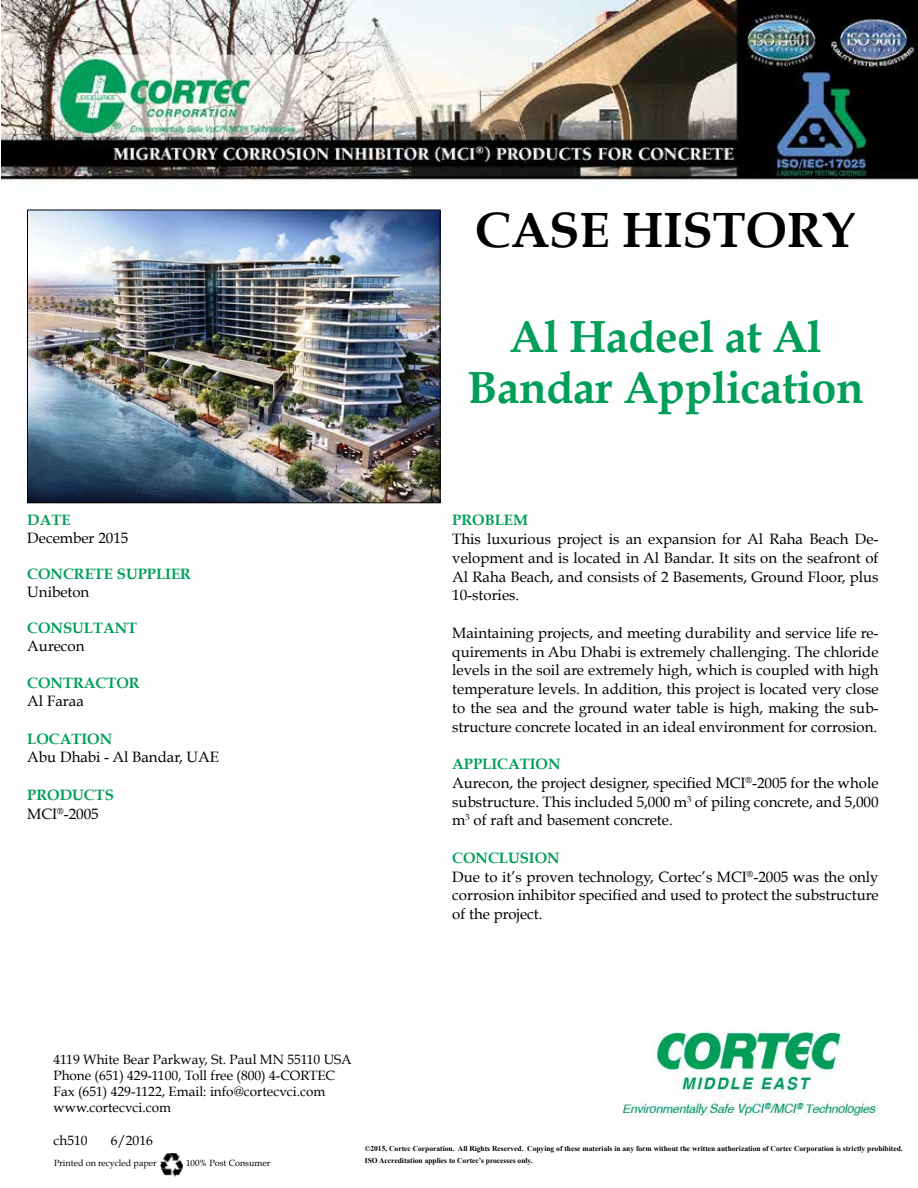
<style>
.page{position:relative;width:918px;height:1188px;background:#fff}
.page>*{position:absolute;margin:0;border:0;box-sizing:border-box;transform-origin:0 0}
.t1{font:700 49.5px "Book Antiqua";color:#000}
.t2{font:700 45px/51px "Book Antiqua";letter-spacing:-.01em;color:#009e59;text-align:center}
.t3{font:15px/18.8px "Book Antiqua";color:#000;text-align:justify}
.t4{font:700 15px/18.8px "Book Antiqua";color:#009e59}
.t5{font:13.5px/16.2px "Book Antiqua";color:#000}
.t6{font:9px "Book Antiqua";color:#000}
.t7{font:700 7.5px/12px "Times New Roman";color:#000}
.s1{font-weight:400;color:#000}
.s2{font-weight:700;color:#009e59}
</style>
<div class="page">
<img style="left:2px;top:0;width:916px;height:504px">
<img style="left:160px;top:1154px;width:23px;height:23px">
<img style="left:622px;top:1031px;width:260px;height:86px">
<img style="left:29px;top:212px;width:409px;height:289px">
<div style="left:27px;top:210px;width:413px;height:293px;border:1px solid #000"></div>
<p class="t4" style="left:27px;top:511px;width:45px">DATE</p>
<p class="t3" style="left:27px;top:529px;width:103px">December 2015</p>
<p class="t4" style="left:27px;top:565px;width:165px">CONCRETE SUPPLIER</p>
<p class="t3" style="left:27px;top:583px;width:64px">Unibeton</p>
<p class="t4" style="left:27px;top:619px;width:111px">CONSULTANT</p>
<p class="t3" style="left:27px;top:637px;width:59px">Aurecon</p>
<p class="t4" style="left:27px;top:674px;width:114px">CONTRACTOR</p>
<p class="t3" style="left:27px;top:692px;width:58px">Al Faraa</p>
<p class="t4" style="left:27px;top:729px;width:86px">LOCATION</p>
<p class="t3" style="left:27px;top:748px;width:193px">Abu Dhabi - Al Bandar, UAE</p>
<p class="t4" style="left:27px;top:786px;width:88px">PRODUCTS<br><span class="s1">MCI</span><sup>®</sup><span class="s1">-2005</span></p>
<h1 class="t1" style="left:475px;top:202px;width:382px">CASE HISTORY</h1>
<h2 class="t2" style="left:467px;top:312px;width:398px">Al Hadeel at Al<br>Bandar Application</h2>
<p class="t4" style="left:452px;top:511px;width:77px">PROBLEM</p>
<p class="t3" style="left:452px;top:530px;width:428px">This luxurious project is an expansion for Al Raha Beach De&shy;velopment and is located in Al Bandar. It sits on the seafront of Al Raha Beach, and consists of 2 Basements, Ground Floor, plus 10-stories.</p>
<p class="t3" style="left:452px;top:623px;width:428px">Maintaining projects, and meeting durability and service life re&shy;quirements in Abu Dhabi is extremely challenging. The chloride levels in the soil are extremely high, which is coupled with high temperature levels. In addition, this project is located very close to the sea and the ground water table is high, making the sub&shy;structure concrete located in an ideal environment for corrosion.</p>
<p class="t3" style="left:452px;top:755px;width:428px;text-align:left"><span class="s2">APPLICATION<br></span>Aurecon, the project designer, specified MCI<sup>®</sup>-2005 for the whole substructure. This included 5,000 m<sup>3</sup> of piling concrete, and 5,000 m<sup>3</sup> of raft and basement concrete.</p>
<p class="t3" style="left:452px;top:848px;width:428px;text-align:left"><span class="s2">CONCLUSION<br></span>Due to it’s proven technology, Cortec’s MCI<sup>®</sup>-2005 was the only corrosion inhibitor specified and used to protect the substructure of the project.</p>
<p class="t5" style="left:54px;top:1051px;width:300px">4119 White Bear Parkway, St. Paul MN 55110 USA Phone (651) 429-1100, Toll free (800) 4-CORTEC Fax (651) 429-1122, Email: info@cortecvci.com www.cortecvci.com</p>
<p class="t5" style="left:54px;top:1132px;width:36px">ch510</p>
<p class="t5" style="left:111px;top:1132px;width:43px">6/2016</p>
<p class="t6" style="left:54px;top:1157px;width:104px">Printed on recycled paper</p>
<p class="t6" style="left:186px;top:1157px;width:86px">100% Post Consumer</p>
<p class="t7" style="left:365px;top:1142px;width:539px">©2015, Cortec Corporation. All Rights Reserved. Copying of these materials in any form without the written authorization of Cortec Corporation is strictly prohibited.<br>ISO Accreditation applies to Cortec’s processes only.</p>
</div>
